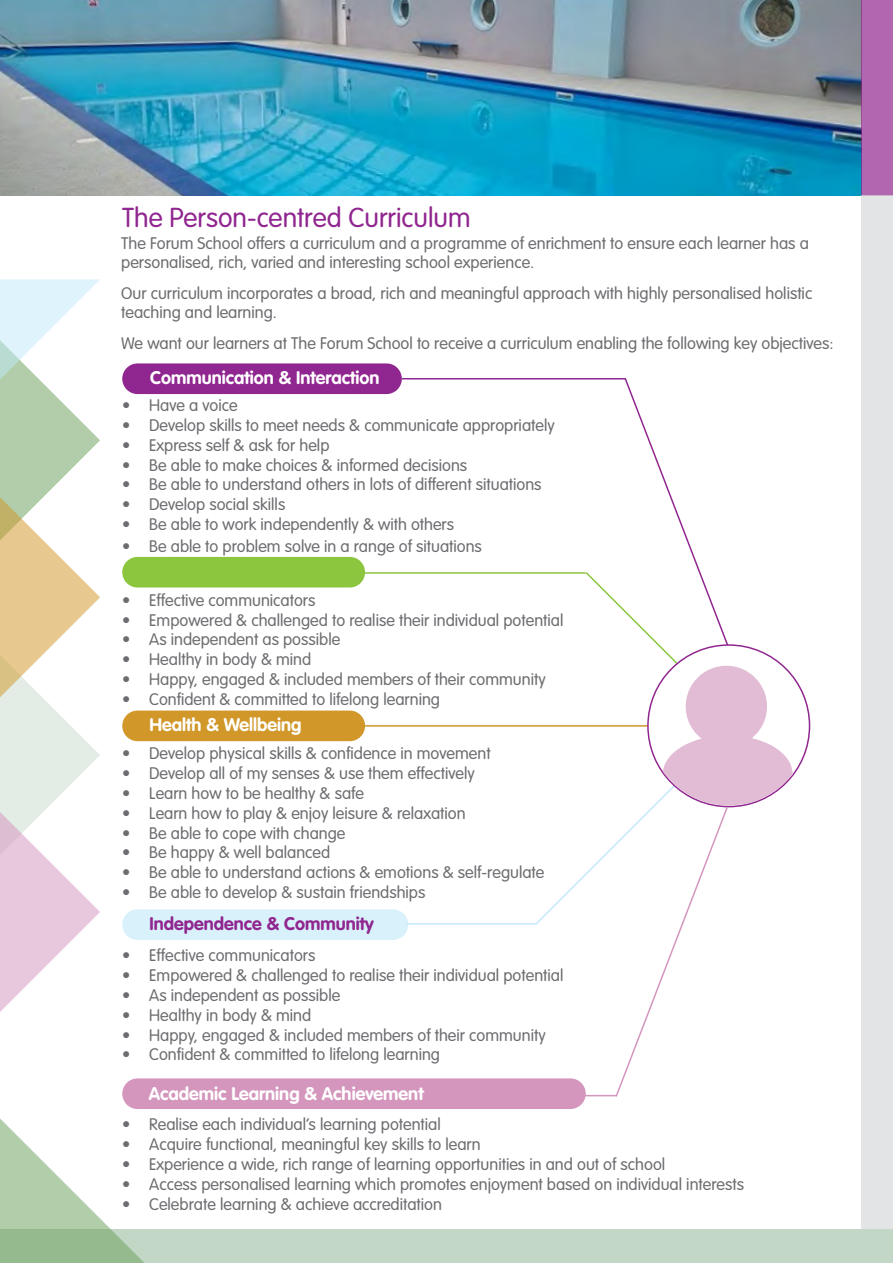
<style>
.page{position:relative;width:893px;height:1263px;background:#fff}
.page>*{position:absolute;margin:0;border:0;box-sizing:border-box;transform-origin:0 0}
.t1{font:300 27px "VAG Rounded Std";color:#90268f}
.t2{font:700 18px "VAG Rounded Std";color:#fff}
.t3{font:700 18px "VAG Rounded Std";color:#90268f}
.t4{font:300 16.5px/19.8px "VAG Rounded Std";color:#6c6d70}
</style>
<div class="page">
<hr style="left:364px;top:725px;width:299px;height:2px;background:#d19729">
<svg style="left:584px;top:378px;width:144px;height:297px"></svg>
<div style="left:648px;top:645px;width:161px;height:162px;background:#fff;border-radius:50%"></div>
<div style="left:122px;top:363px;width:280px;height:31px;background:#90268f;border-radius:15px"></div>
<img style="left:0;top:0;width:861px;height:196px">
<div style="left:861px;top:0;width:32px;height:196px;background:#b167b0"></div>
<div style="left:861px;top:196px;width:32px;height:1046px;background:#e3e4e5"></div>
<div style="left:0;top:1229px;width:893px;height:34px;background:#c3d7c6"></div>
<svg style="left:0;top:1100px;width:144px;height:163px"></svg>
<svg style="left:0;top:279px;width:100px;height:733px"></svg>
<div style="left:122px;top:557px;width:243px;height:30px;background:#8bc63e;border-radius:15px"></div>
<div style="left:122px;top:710px;width:243px;height:31px;background:#d19729;border-radius:15px"></div>
<div style="left:122px;top:909px;width:286px;height:31px;background:#d9f1fb;border-radius:15px"></div>
<div style="left:122px;top:1078px;width:464px;height:31px;background:#d496bd;border-radius:15px"></div>
<div style="left:686px;top:666px;width:81px;height:81px;background:#e2bbd4;border-radius:50%"></div>
<hr style="left:402px;top:378px;width:224px;height:1px;background:#90268f">
<hr style="left:362px;top:572px;width:224px;height:2px;background:#8bc63e">
<hr style="left:406px;top:923px;width:131px;height:2px;background:#c3e9fa">
<svg style="left:534px;top:735px;width:258px;height:363px"></svg>
<hr style="left:399px;top:1095px;width:218px;height:1px;background:#d496bd">
<p class="t1" style="left:122px;top:202px;width:350px">The Person-centred Curriculum</p>
<p class="t4" style="left:121px;top:233px;width:689px">The Forum School offers a curriculum and a programme of enrichment to ensure each learner has a personalised, rich, varied and interesting school experience.</p>
<p class="t4" style="left:121px;top:284px;width:693px">Our curriculum incorporates a broad, rich and meaningful approach with highly personalised holistic teaching and learning.</p>
<p class="t4" style="left:121px;top:334px;width:714px">We want our learners at The Forum School to receive a curriculum enabling the following key objectives:</p>
<p class="t2" style="left:150px;top:367px;width:231px">Communication &amp; Interaction</p>
<p class="t4" style="left:122px;top:396px;width:117px">• Have a voice</p>
<p class="t4" style="left:122px;top:416px;width:434px">• Develop skills to meet needs &amp; communicate appropriately</p>
<p class="t4" style="left:122px;top:436px;width:209px">• Express self &amp; ask for help</p>
<p class="t4" style="left:122px;top:455px;width:346px">• Be able to make choices &amp; informed decisions</p>
<p class="t4" style="left:122px;top:475px;width:421px">• Be able to understand others in lots of different situations</p>
<p class="t4" style="left:122px;top:495px;width:165px">• Develop social skills</p>
<p class="t4" style="left:122px;top:515px;width:333px">• Be able to work independently &amp; with others</p>
<p class="t4" style="left:122px;top:536px;width:361px">• Be able to problem solve in a range of situations</p>
<p class="t4" style="left:122px;top:591px;width:195px">• Effective communicators</p>
<p class="t4" style="left:122px;top:610px;width:443px">• Empowered &amp; challenged to realise their individual potential</p>
<p class="t4" style="left:122px;top:630px;width:220px">• As independent as possible</p>
<p class="t4" style="left:122px;top:650px;width:191px">• Healthy in body &amp; mind</p>
<p class="t4" style="left:122px;top:670px;width:425px">• Happy, engaged &amp; included members of their community</p>
<p class="t4" style="left:122px;top:690px;width:319px">• Confident &amp; committed to lifelong learning</p>
<p class="t4" style="left:122px;top:744px;width:370px">• Develop physical skills &amp; confidence in movement</p>
<p class="t4" style="left:122px;top:764px;width:354px">• Develop all of my senses &amp; use them effectively</p>
<p class="t4" style="left:122px;top:784px;width:243px">• Learn how to be healthy &amp; safe</p>
<p class="t4" style="left:122px;top:804px;width:345px">• Learn how to play &amp; enjoy leisure &amp; relaxation</p>
<p class="t4" style="left:122px;top:823px;width:225px">• Be able to cope with change</p>
<p class="t4" style="left:122px;top:843px;width:210px">• Be happy &amp; well balanced</p>
<p class="t4" style="left:122px;top:863px;width:424px">• Be able to understand actions &amp; emotions &amp; self-regulate</p>
<p class="t4" style="left:122px;top:883px;width:305px">• Be able to develop &amp; sustain friendships</p>
<p class="t2" style="left:150px;top:714px;width:153px">Health &amp; Wellbeing</p>
<p class="t3" style="left:150px;top:913px;width:226px">Independence &amp; Community</p>
<p class="t4" style="left:122px;top:946px;width:195px">• Effective communicators</p>
<p class="t4" style="left:122px;top:966px;width:443px">• Empowered &amp; challenged to realise their individual potential</p>
<p class="t4" style="left:122px;top:986px;width:220px">• As independent as possible</p>
<p class="t4" style="left:122px;top:1006px;width:191px">• Healthy in body &amp; mind</p>
<p class="t4" style="left:122px;top:1025px;width:425px">• Happy, engaged &amp; included members of their community</p>
<p class="t4" style="left:122px;top:1045px;width:319px">• Confident &amp; committed to lifelong learning</p>
<p class="t2" style="left:149px;top:1083px;width:276px">Academic Learning &amp; Achievement</p>
<p class="t4" style="left:122px;top:1115px;width:320px">• Realise each individual’s learning potential</p>
<p class="t4" style="left:122px;top:1135px;width:360px">• Acquire functional, meaningful key skills to learn</p>
<p class="t4" style="left:122px;top:1155px;width:544px">• Experience a wide, rich range of learning opportunities in and out of school</p>
<p class="t4" style="left:122px;top:1175px;width:623px">• Access personalised learning which promotes enjoyment based on individual interests</p>
<p class="t4" style="left:122px;top:1194px;width:321px">• Celebrate learning &amp; achieve accreditation</p>
</div>
